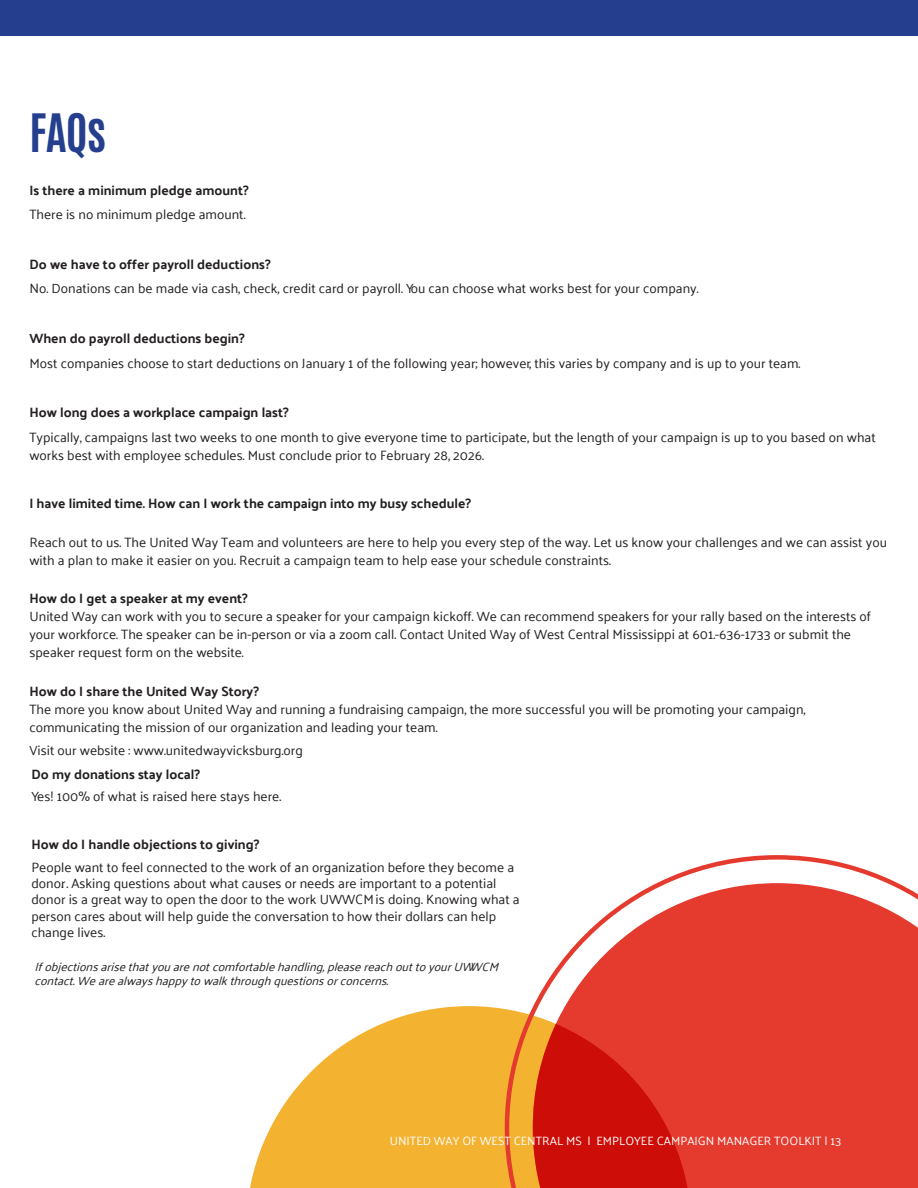
<style>
.page{position:relative;width:918px;height:1188px;background:#fff}
.page>*{position:absolute;margin:0;border:0;box-sizing:border-box;transform-origin:0 0}
.t1{font:45px "Antonio";color:#253f8e}
.t2{font:13.5px/16.2px "Palanquin";color:#231f20}
.t3{font:700 13.5px "Palanquin";color:#231f20}
.t4{font:italic 12px/14.4px "Palanquin";color:#231f20}
.t5{font:12px "Palanquin";color:#fff}
.s1{font-weight:700}
.s2{font-style:inherit}
</style>
<div class="page">
<div style="left:0;top:0;width:918px;height:35px;background:#253f8e"></div>
<svg style="left:250px;top:1006px;width:255px;height:182px;fill:#f3b230"></svg>
<svg style="left:505px;top:855px;width:413px;height:333px"></svg>
<svg style="left:533px;top:1024px;width:158px;height:164px;background:#d52014"></svg>
<h1 class="t1" style="left:29px;top:101px;width:78px">FAQs</h1>
<p class="t3" style="left:29px;top:182px;width:221px">Is there a minimum pledge amount?</p>
<p class="t2" style="left:29px;top:206px;width:218px">There is no minimum pledge amount.</p>
<p class="t2" style="left:29px;top:252px;width:671px;line-height:24.5px"><span class="s1">Do we have to offer payroll deductions?<br></span>No. Donations can be made via cash, check, credit card or payroll. Y<span class="s2">ou can choose</span> what works best for your company.</p>
<p class="t3" style="left:29px;top:331px;width:217px">When do payroll deductions begin?</p>
<p class="t2" style="left:29px;top:355px;width:772px">Most companies choose to start deductions on January 1 of the following year; however, this varies by company and is up to your team.</p>
<p class="t3" style="left:29px;top:405px;width:261px">How long does a workplace campaign last?</p>
<p class="t2" style="left:29px;top:428px;width:848px;line-height:18px">Typically, campaigns last two weeks to one month to give everyone time to participate, but the length of your campaign is up to you based on what works best with employee schedules. <span class="s2">Must conclude prior to February 28, 2026.</span></p>
<p class="t3" style="left:29px;top:495px;width:443px">I have limited time. How can I work the campaign into my busy schedule?</p>
<p class="t2" style="left:29px;top:533px;width:859px;line-height:17.9px">Reach out to us. The United Way Team and volunteers are here to help you every step of the way. Let us know your challenges and we can assist you with a plan to make it easier on you. Recruit a campaign team to help ease your schedule constraints.</p>
<p class="t3" style="left:29px;top:591px;width:220px">How do I get a speaker at my event?</p>
<p class="t2" style="left:29px;top:608px;width:843px;line-height:17.9px">United Way can work with you to secure a speaker for your campaign kickoff. We can recommend speakers for your rally based on the interests of your workforce. The speaker can be in-person or via a zoom call. Contact United Way of West Central Mississippi at 601.-636-1733 <span class="s2">or submit the speaker request form on the website.</span></p>
<p class="t3" style="left:29px;top:683px;width:231px">How do I share the United Way Story?</p>
<p class="t2" style="left:29px;top:700px;width:778px;line-height:18.3px">The more you know about United Way and running a fundraising campaign, the more successful you will be promoting your campaign, communicating the mission of our organization and leading your team.</p>
<p class="t2" style="left:29px;top:742px;width:275px">Visit our website : www.unitedwayvicksburg.org</p>
<p class="t3" style="left:31px;top:766px;width:170px">Do my donations stay local?</p>
<p class="t2" style="left:31px;top:789px;width:251px">Yes! 100% of what is raised here stays here.</p>
<p class="t3" style="left:31px;top:837px;width:229px">How do I handle objections to giving?</p>
<p class="t2" style="left:31px;top:859px;width:490px">People want to feel connected to the work of an organization before they become a donor. <span class="s2">.</span> Asking questions about what causes or needs are important to a potential donor is a great way to open the door to the work UWWCM is doing. Knowing what a person cares about will help guide the conversation to how their dollars can help change lives.</p>
<p class="t4" style="left:34px;top:960px;width:471px">Ifobjectionsarisethatyouarenotcomfortablehandling,pleasereachouttoyourUWWCM contact.Wearealwayshappytowalkthroughquestionsorconcerns.</p>
<p class="t5" style="left:390px;top:1134px;width:453px">UNITED WAY OF WEST CENTRAL MS | EMPLOYEE CAMPAIGN MANAGER TOOLKIT | 13</p>
</div>
